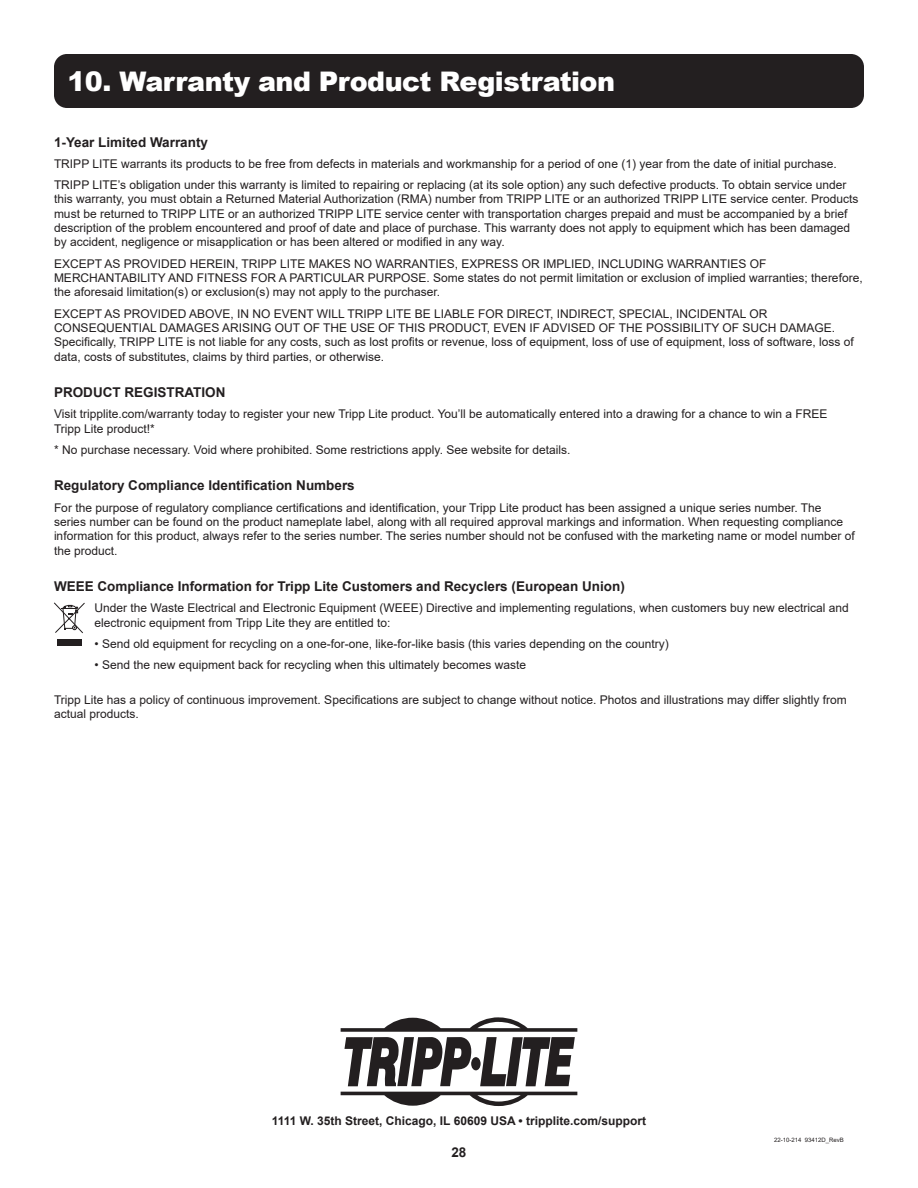
<style>
.page{position:relative;width:918px;height:1188px;background:#fff}
.page>*{position:absolute;margin:0;border:0;box-sizing:border-box;transform-origin:0 0}
.Section_Header_-_18p{font:900 27px "Arial";letter-spacing:-.02em;color:#fff}
.Callout_-_10pt_-_Reg{font:700 13.5px "Arial";color:#231f20}
.Callout_-_10pt_-_Reg-2{font:12px/14.4px "Arial";color:#231f20}
.t1{font:700 12px "Arial";color:#231f20}
.t2{font:6px "Arial";color:#231f20}
</style>
<div class="page">
<div style="left:54px;top:54px;width:810px;height:54px;background:#231f20;border-radius:13px"></div>
<div style="left:57px;top:639px;width:25px;height:6px;background:#231f20"></div>
<svg style="left:54px;top:602px;width:31px;height:32px"></svg>
<svg style="left:341px;top:1017px;width:236px;height:69px"></svg>
<svg style="left:341px;top:1092px;width:236px;height:14px"></svg>
<p class="Section_Header_-_18p" style="left:68px;top:61px;width:549px">10. Warranty and Product Registration</p>
<p class="Callout_-_10pt_-_Reg" style="left:54px;top:132px;width:156px">1-Year Limited Warranty</p>
<p class="Callout_-_10pt_-_Reg-2" style="left:54px;top:156px;width:784px">TRIPP LITE warrants its products to be free from defects in materials and workmanship for a period of one (1) year from the date of initial purchase.</p>
<p class="Callout_-_10pt_-_Reg-2" style="left:54px;top:177px;width:806px">TRIPP LITE’s obligation under this warranty is limited to repairing or replacing (at its sole option) any such defective products. To obtain service under this warranty, you must obtain a Returned Material Authorization (RMA) number from TRIPP LITE or an authorized TRIPP LITE service center. Products must be returned to TRIPP LITE or an authorized TRIPP LITE service center with transportation charges prepaid and must be accompanied by a brief description of the problem encountered and proof of date and place of purchase. This warranty does not apply to equipment which has been damaged by accident, negligence or misapplication or has been altered or modified in any way.</p>
<p class="Callout_-_10pt_-_Reg-2" style="left:54px;top:256px;width:810px">EXCEPT AS PROVIDED HEREIN, TRIPP LITE MAKES NO WARRANTIES, EXPRESS OR IMPLIED, INCLUDING WARRANTIES OF<br>MERCHANTABILITY AND FITNESS FOR A PARTICULAR PURPOSE. Some states do not permit limitation or exclusion of implied warranties; therefore, the aforesaid limitation(s) or exclusion(s) may not apply to the purchaser.</p>
<p class="Callout_-_10pt_-_Reg-2" style="left:54px;top:306px;width:801px">EXCEPT AS PROVIDED ABOVE, IN NO EVENT WILL TRIPP LITE BE LIABLE FOR DIRECT, INDIRECT, SPECIAL, INCIDENTAL OR CONSEQUENTIAL DAMAGES ARISING OUT OF THE USE OF THIS PRODUCT, EVEN IF ADVISED OF THE POSSIBILITY OF SUCH DAMAGE.<br>Specifically, TRIPP LITE is not liable for any costs, such as lost profits or revenue, loss of equipment, loss of use of equipment, loss of software, loss of data, costs of substitutes, claims by third parties, or otherwise.</p>
<p class="Callout_-_10pt_-_Reg" style="left:54px;top:383px;width:173px">PRODUCT REGISTRATION</p>
<p class="Callout_-_10pt_-_Reg-2" style="left:54px;top:407px;width:775px">Visit tripplite.com/warranty today to register your new Tripp Lite product. You’ll be automatically entered into a drawing for a chance to win a FREE<br>Tripp Lite product!*</p>
<p class="Callout_-_10pt_-_Reg-2" style="left:54px;top:442px;width:518px">* No purchase necessary. Void where prohibited. Some restrictions apply. See website for details.</p>
<p class="Callout_-_10pt_-_Reg" style="left:54px;top:476px;width:302px">Regulatory Compliance Identification Numbers</p>
<p class="Callout_-_10pt_-_Reg-2" style="left:54px;top:500px;width:802px">For the purpose of regulatory compliance certifications and identification, your Tripp Lite product has been assigned a unique series number. The series number can be found on the product nameplate label, along with all required approval markings and information. When requesting compliance information for this product, always refer to the series number. The series number should not be confused with the marketing name or model number of the product.</p>
<p class="Callout_-_10pt_-_Reg" style="left:54px;top:577px;width:572px">WEEE Compliance Information for Tripp Lite Customers and Recyclers (European Union)</p>
<p class="Callout_-_10pt_-_Reg-2" style="left:94px;top:601px;width:756px">Under the Waste Electrical and Electronic Equipment (WEEE) Directive and implementing regulations, when customers buy new electrical and electronic equipment from Tripp Lite they are entitled to:</p>
<p class="Callout_-_10pt_-_Reg-2" style="left:94px;top:636px;width:576px">• Send old equipment for recycling on a one-for-one, like-for-like basis (this varies depending on the country)</p>
<p class="Callout_-_10pt_-_Reg-2" style="left:94px;top:658px;width:433px">• Send the new equipment back for recycling when this ultimately becomes waste</p>
<p class="Callout_-_10pt_-_Reg-2" style="left:54px;top:692px;width:794px">Tripp Lite has a policy of continuous improvement. Specifications are subject to change without notice. Photos and illustrations may differ slightly from actual products.</p>
<p class="t1" style="left:272px;top:1113px;width:376px">1111 W. 35th Street, Chicago, IL 60609 USA • tripplite.com/support</p>
<p class="Callout_-_10pt_-_Reg" style="left:451px;top:1143px;width:17px">28</p>
<p class="t2" style="left:774px;top:1136px;width:71px">22-10-214 93412D_RevB</p>
</div>
